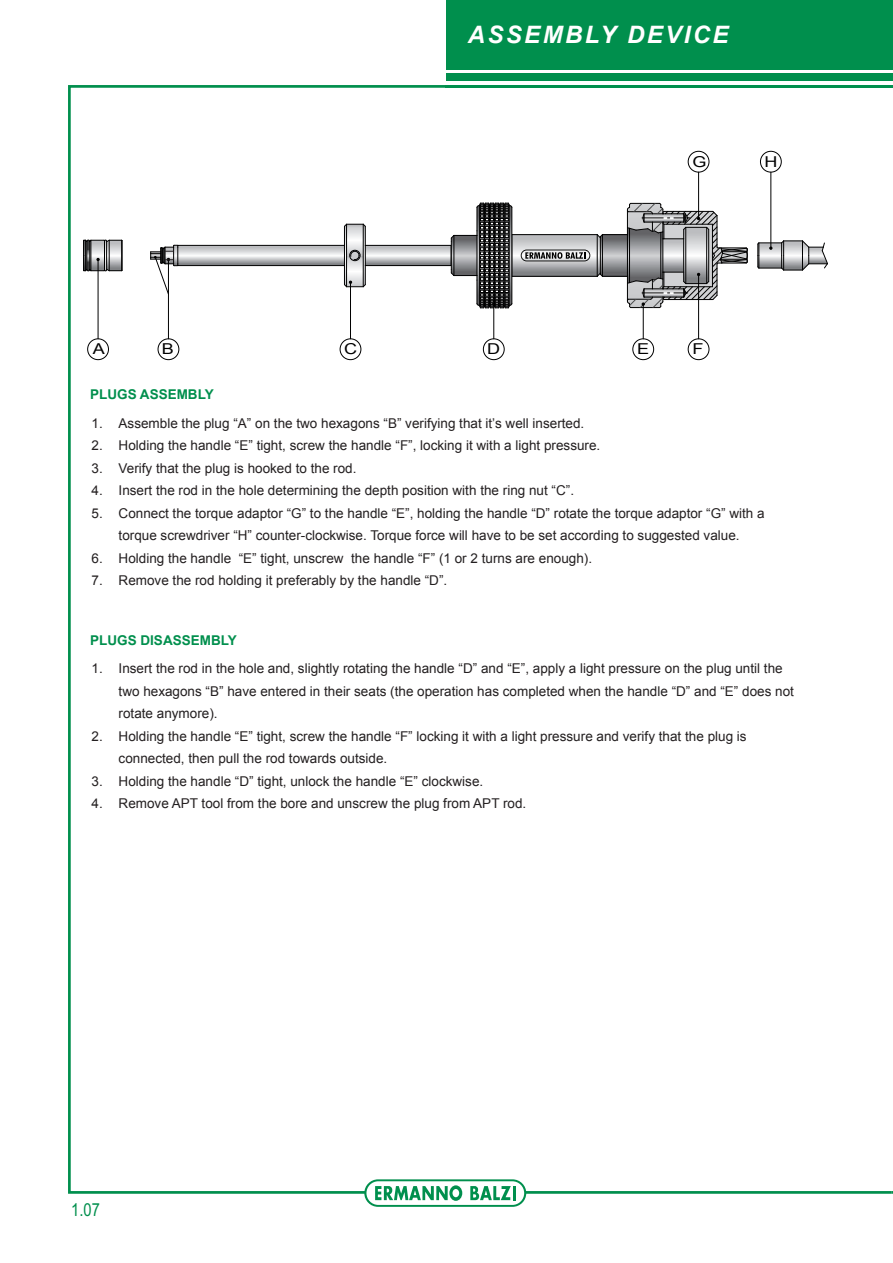
<style>
.page{position:relative;width:893px;height:1263px;background:#fff}
.page>*{position:absolute;margin:0;border:0;box-sizing:border-box;transform-origin:0 0}
.t1{font:italic 700 24px "Arial";letter-spacing:.1em;color:#fff}
.t2{font:18px "Arial Narrow";color:#008f4d}
.t3{font:15px "Arial";color:#000;scale:1.2 1}
.t4{font:13.5px/22.5px "Arial";color:#231f20}
.t5{font:700 13.5px "Arial";color:#008f4d}
</style>
<div class="page">
<svg style="left:364px;top:1179px;width:162px;height:28px"></svg>
<hr style="left:525px;top:1191px;width:367px;height:3px;background:#008f4d">
<div style="left:447px;top:0;width:446px;height:69px;background:#008f4d"></div>
<div style="left:447px;top:73px;width:446px;height:8px;background:#008f4d"></div>
<hr style="left:445px;top:85px;width:448px;height:3px;background:#008f4d">
<svg style="left:68px;top:85px;width:380px;height:1110px"></svg>
<svg style="left:513px;top:235px;width:84px;height:41px;background:#b2b3b5"></svg>
<svg style="left:366px;top:246px;width:85px;height:19px"></svg>
<hr style="left:365px;top:265px;width:86px;height:1px;background:#000">
<hr style="left:365px;top:245px;width:86px;height:1px;background:#000">
<hr style="left:512px;top:276px;width:85px;height:1px;background:#000">
<hr style="left:512px;top:234px;width:85px;height:1px;background:#000">
<hr style="left:698px;top:274px;width:1px;height:65px;background:#000">
<div style="left:688px;top:339px;width:21px;height:21px;border:1px solid #000;border-radius:50%"></div>
<hr style="left:643px;top:304px;width:1px;height:35px;background:#000">
<div style="left:633px;top:339px;width:21px;height:21px;border:1px solid #000;border-radius:50%"></div>
<hr style="left:493px;top:304px;width:1px;height:35px;background:#000">
<div style="left:483px;top:339px;width:21px;height:21px;border:1px solid #000;border-radius:50%"></div>
<hr style="left:350px;top:282px;width:1px;height:57px;background:#000">
<hr style="left:168px;top:259px;width:1px;height:80px;background:#000">
<div style="left:158px;top:339px;width:21px;height:21px;border:1px solid #000;border-radius:50%"></div>
<div style="left:340px;top:339px;width:21px;height:21px;border:1px solid #000;border-radius:50%"></div>
<hr style="left:98px;top:259px;width:1px;height:80px;background:#000">
<div style="left:87px;top:339px;width:22px;height:21px;border:1px solid #000;border-radius:50%"></div>
<svg style="left:83px;top:240px;width:40px;height:31px"></svg>
<hr style="left:698px;top:172px;width:1px;height:47px;background:#000">
<hr style="left:771px;top:172px;width:1px;height:76px;background:#000">
<div style="left:688px;top:151px;width:21px;height:21px;border:1px solid #000;border-radius:50%"></div>
<div style="left:760px;top:151px;width:21px;height:21px;border:1px solid #000;border-radius:50%"></div>
<svg style="left:597px;top:203px;width:151px;height:105px"></svg>
<svg style="left:757px;top:240px;width:71px;height:31px"></svg>
<svg style="left:521px;top:250px;width:69px;height:11px"></svg>
<hr style="left:512px;top:207px;width:1px;height:96px;background:#000">
<svg style="left:451px;top:203px;width:61px;height:106px"></svg>
<svg style="left:150px;top:224px;width:216px;height:71px"></svg>
<h1 class="t1" style="left:468px;top:19px;width:262px">ASSEMBLY DEVICE</h1>
<p class="t3" style="left:692px;top:152px;width:13px">G</p>
<p class="t3" style="left:764px;top:152px;width:12px">H</p>
<p class="t3" style="left:93px;top:339px;width:12px">A</p>
<p class="t3" style="left:162px;top:339px;width:12px">B</p>
<p class="t3" style="left:344px;top:339px;width:12px">C</p>
<p class="t3" style="left:487px;top:339px;width:12px">D</p>
<p class="t3" style="left:637px;top:339px;width:12px">E</p>
<p class="t3" style="left:692px;top:339px;width:11px">F</p>
<p class="t5" style="left:90px;top:385px;width:125px">PLUGS ASSEMBLY</p>
<p class="t4" style="left:92px;top:412px;width:494px">1. Assemble the plug “A” on the two hexagons “B” verifying that it’s well inserted.</p>
<p class="t4" style="left:92px;top:434px;width:510px">2. Holding the handle “E” tight, screw the handle “F”, locking it with a light pressure.</p>
<p class="t4" style="left:92px;top:457px;width:266px">3. Verify that the plug is hooked to the rod.</p>
<p class="t4" style="left:92px;top:479px;width:484px">4. Insert the rod in the hole determining the depth position with the ring nut “C”.</p>
<p class="t4" style="left:92px;top:502px;width:675px;text-align:center">5. Connect the torque adaptor “G” to the handle “E”, holding the handle “D” rotate the torque adaptor “G” with a torque screwdriver “H” counter-clockwise. Torque force will have to be set according to suggested value.</p>
<p class="t4" style="left:92px;top:547px;width:502px">6. Holding the handle “E” tight, unscrew the handle “F” (1 or 2 turns are enough).</p>
<p class="t4" style="left:92px;top:569px;width:357px">7. Remove the rod holding it preferably by the handle “D”.</p>
<p class="t5" style="left:90px;top:632px;width:148px">PLUGS DISASSEMBLY</p>
<p class="t4" style="left:119px;top:657px;width:677px;text-indent:-27px">1. Insert the rod in the hole and, slightly rotating the handle “D” and “E”, apply a light pressure on the plug until the two hexagons “B” have entered in their seats (the operation has completed when the handle “D” and “E” does not rotate anymore).</p>
<p class="t4" style="left:119px;top:725px;width:630px;text-indent:-27px">2. Holding the handle “E” tight, screw the handle “F” locking it with a light pressure and verify that the plug is connected, then pull the rod towards outside.</p>
<p class="t4" style="left:92px;top:770px;width:393px">3. Holding the handle “D” tight, unlock the handle “E” clockwise.</p>
<p class="t4" style="left:92px;top:792px;width:436px">4. Remove APT tool from the bore and unscrew the plug from APT rod.</p>
<h2 class="t2" style="left:71px;top:1199px;width:30px">1.07</h2>
</div>
